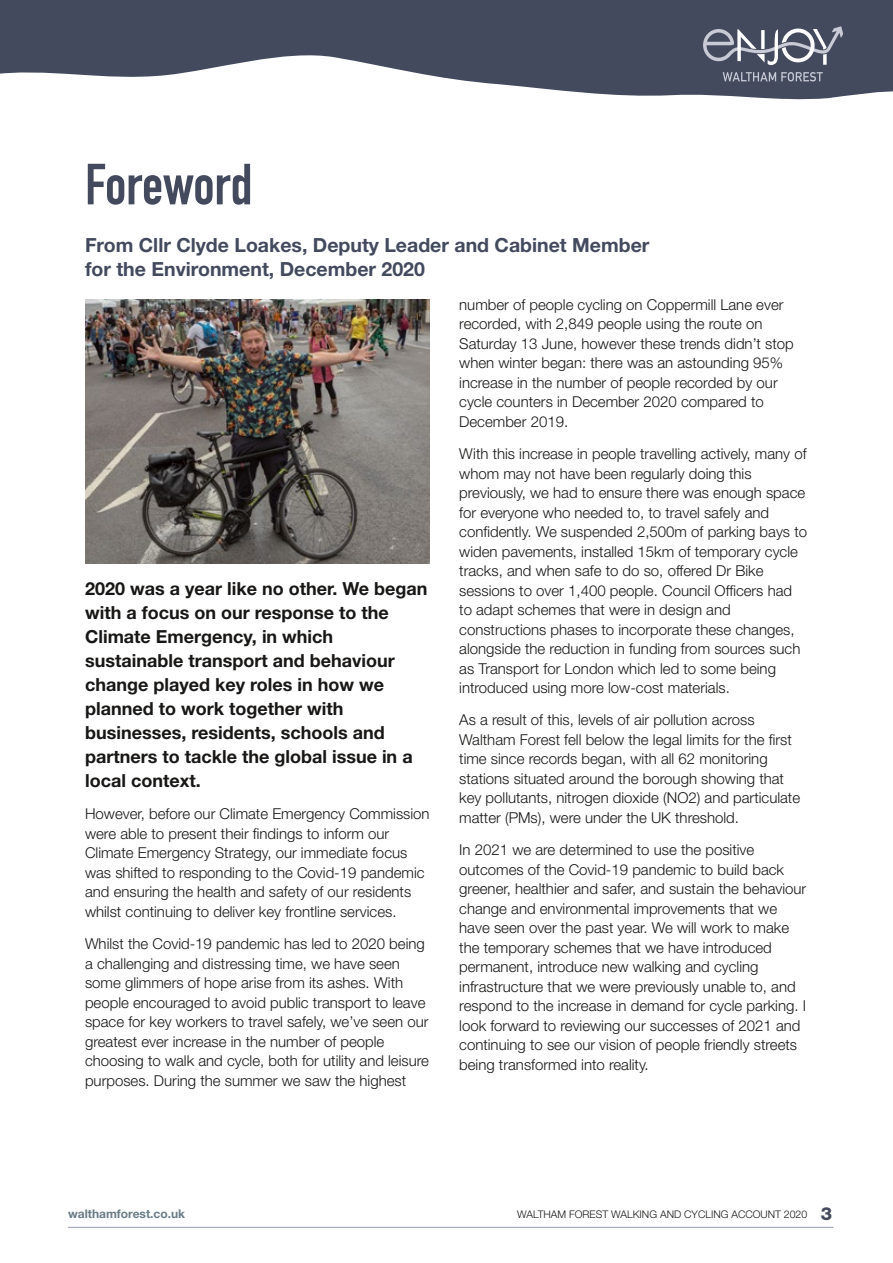
<style>
.page{position:relative;width:893px;height:1263px;background:#fff}
.page>*{position:absolute;margin:0;border:0;box-sizing:border-box;transform-origin:0 0}
.t1{font:57px "DIN Engschrift";color:#434a5e}
.t2{font:700 19.5px/24px "Helvetica Neue LT Std";color:#434a5e}
.t3{font:700 18px/24px "Helvetica Neue LT Std";color:#181716}
.t4{font:300 15px/19.5px "Helvetica Neue LT Std";color:#181716}
.t5{font:700 12px "Helvetica Neue LT Std";color:#697c86}
.t6{font:300 10.5px "Helvetica Neue LT Std";color:#181716}
.s1{font-weight:800;font-size:18px;color:#434a5e}
</style>
<div class="page">
<svg style="left:0;top:0;width:893px;height:100px;fill:#434a5e"></svg>
<svg style="left:723px;top:72px;width:100px;height:9px"></svg>
<svg style="left:703px;top:26px;width:140px;height:39px;background:#737888"></svg>
<img style="left:85px;top:299px;width:345px;height:264px">
<hr style="left:68px;top:1227px;width:765px;height:1px;background:#989daf">
<h1 class="t1" style="left:85px;top:151px;width:169px">Foreword</h1>
<h2 class="t2" style="left:85px;top:232px;width:566px">From Cllr Clyde Loakes, Deputy Leader and Cabinet Member for the Environment, December 2020</h2>
<p class="t3" style="left:85px;top:576px;width:344px">2020 was a year like no other. We began with a focus on our response to the<br>Climate Emergency, in which sustainable transport and behaviour change played key roles in how we planned to work together with businesses, residents, schools and partners to tackle the global issue in a local context.</p>
<p class="t4" style="left:85px;top:804px;width:346px">However, before our Climate Emergency Commission were able to present their findings to inform our Climate Emergency Strategy, our immediate focus was shifted to responding to the Covid-19 pandemic and ensuring the health and safety of our residents whilst continuing to deliver key frontline services.</p>
<p class="t4" style="left:85px;top:934px;width:345px">Whilst the Covid-19 pandemic has led to 2020 being a challenging and distressing time, we have seen some glimmers of hope arise from its ashes. With people encouraged to avoid public transport to leave space for key workers to travel safely, we’ve seen our greatest ever increase in the number of people choosing to walk and cycle, both for utility and leisure purposes. During the summer we saw the highest</p>
<p class="t4" style="left:459px;top:294px;width:336px">number of people cycling on Coppermill Lane ever recorded, with 2,849 people using the route on Saturday 13 June, however these trends didn’t stop when winter began: there was an astounding 95% increase in the number of people recorded by our cycle counters in December 2020 compared to December 2019.</p>
<p class="t4" style="left:459px;top:444px;width:349px">With this increase in people travelling actively, many of whom may not have been regularly doing this previously, we had to ensure there was enough space for everyone who needed to, to travel safely and confidently. We suspended 2,500m of parking bays to widen pavements, installed 15km of temporary cycle tracks, and when safe to do so, offered Dr Bike sessions to over 1,400 people. Council Officers had to adapt schemes that were in design and constructions phases to incorporate these changes, alongside the reduction in funding from sources such as Transport for London which led to some being introduced using more low-cost materials.</p>
<p class="t4" style="left:459px;top:710px;width:342px">As a result of this, levels of air pollution across Waltham Forest fell below the legal limits for the first time since records began, with all 62 monitoring stations situated around the borough showing that key pollutants, nitrogen dioxide (NO2) and particulate matter (PMs), were under the UK threshold.</p>
<p class="t4" style="left:459px;top:840px;width:349px">In 2021 we are determined to use the positive outcomes of the Covid-19 pandemic to build back greener, healthier and safer, and sustain the behaviour change and environmental improvements that we have seen over the past year. We will work to make the temporary schemes that we have introduced permanent, introduce new walking and cycling infrastructure that we were previously unable to, and respond to the increase in demand for cycle parking. I look forward to reviewing our successes of 2021 and continuing to see our vision of people friendly streets being transformed into reality.</p>
<p class="t5" style="left:68px;top:1207px;width:119px">walthamforest.co.uk</p>
<p class="t6" style="left:517px;top:1208px;width:316px">WALTHAM FOREST WALKING AND CYCLING ACCOUNT 2020 <span class="s1">3</span></p>
</div>
